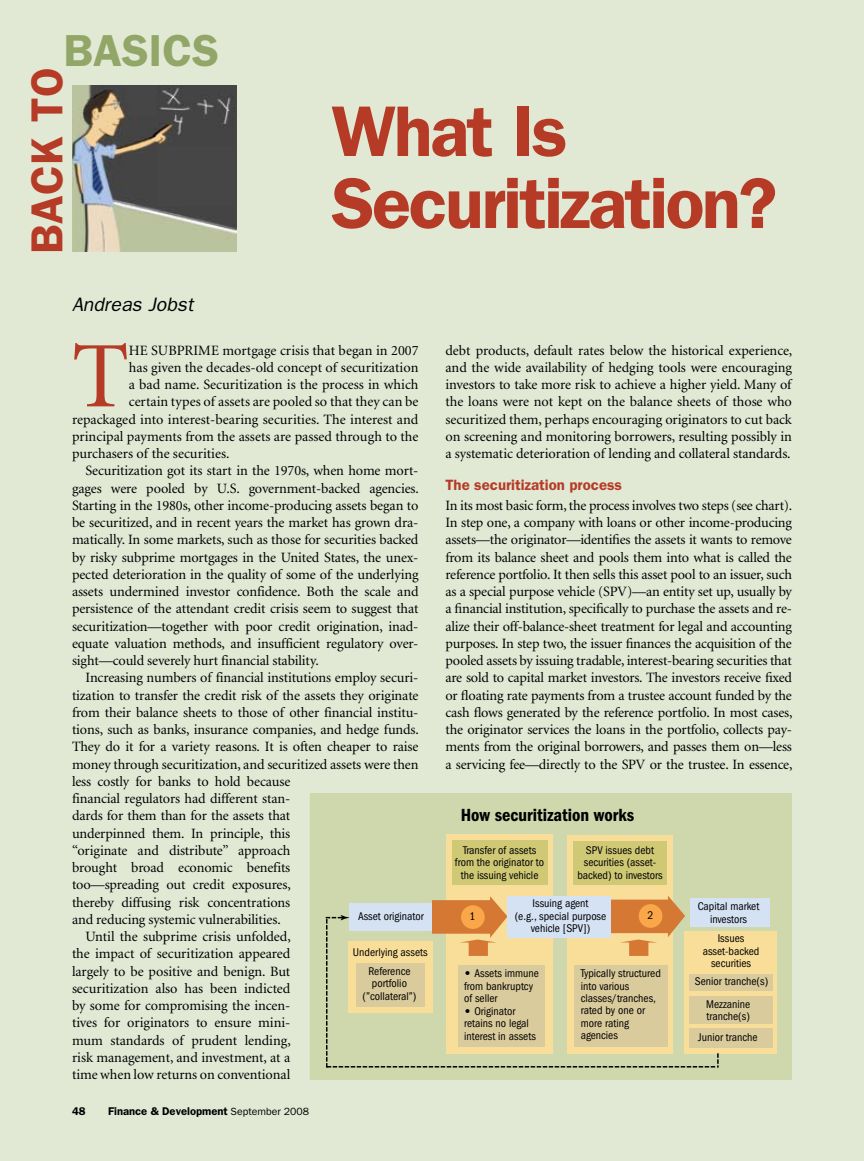
<style>
.page{position:relative;width:864px;height:1161px;background:#e1e9d5}
.page>*{position:absolute;margin:0;border:0;box-sizing:border-box;transform-origin:0 0}
.t1{font:93.9px "Minion";color:#b63b26}
.t2{font:600 72px/72px "Franklin Gothic";letter-spacing:-.035em;color:#b63b26}
.t3{font:600 45px "Franklin Gothic";color:#b63b26}
.t4{font:600 45px "Franklin Gothic";color:#91a667}
.t5{font:italic 19.5px "Franklin Gothic";color:#000}
.t6{font:600 condensed 18.15px "Franklin Gothic";color:#000}
.t7{font:600 15px "Franklin Gothic";color:#b63b26}
.t8{font:14.25px/17.2px "Minion";letter-spacing:-.01em;color:#000;text-align:justify}
.t9{font:condensed 11.55px/12.5px "Franklin Gothic";color:#000}
.t10{font:600 11.25px "Franklin Gothic";color:#000}
.s1{font-weight:600;font-stretch:normal}
.s2{font-weight:400;font-size:10.5px}
</style>
<div class="page">
<img style="left:72px;top:86px;width:164px;height:165px">
<div style="left:310px;top:794px;width:482px;height:286px;background:#cfd7ac"></div>
<div style="left:568px;top:835px;width:105px;height:219px;background:#f8de98"></div>
<div style="left:446px;top:834px;width:107px;height:220px;background:#f8de98"></div>
<div style="left:690px;top:899px;width:80px;height:28px;background:#d5e2f4"></div>
<div style="left:452px;top:840px;width:96px;height:44px;background:#cfc976"></div>
<div style="left:573px;top:841px;width:94px;height:43px;background:#cfc976"></div>
<div style="left:684px;top:931px;width:92px;height:122px;background:#f8de98"></div>
<div style="left:689px;top:974px;width:83px;height:17px;background:#dacb9c"></div>
<div style="left:689px;top:996px;width:83px;height:28px;background:#dacb9c"></div>
<div style="left:689px;top:1028px;width:83px;height:20px;background:#dacb9c"></div>
<svg style="left:326px;top:896px;width:393px;height:172px"></svg>
<h3 class="t4" style="left:63px;top:24px;width:157px">BASICS</h3>
<h3 class="t3" style="left:21px;top:254px;width:187px;rotate:-90deg">BACK TO</h3>
<h3 class="t5" style="left:72px;top:293px;width:123px">Andreas Jobst</h3>
<h2 class="t2" style="left:332px;top:95px;width:447px">What Is<br>Securitization?</h2>
<h1 class="t1" style="left:72px;top:330px;width:58px">T</h1>
<p class="t8" style="left:129px;top:342px;width:32px">he subp</p>
<p class="t8" style="left:185px;top:342px;width:235px">rime mortgage crisis that began in 2007</p>
<p class="t8" style="left:446px;top:342px;width:348px">debt products, default rates below the historical experience, and the wide availability of hedging tools were encouraging investors to take more risk to achieve a higher yield. Many of the loans were not kept on the balance sheets of those who securitized them, perhaps encouraging originators to cut back on screening and monitoring borrowers, resulting possibly in a systematic deterioration of lending and collateral standards.</p>
<p class="t7" style="left:446px;top:476px;width:178px">The securitization process</p>
<p class="t8" style="left:446px;top:497px;width:348px">In its most basic form, the process involves two steps (see chart).<br>In step one, a company with loans or other income-producing assets—the originator—identifies the assets it wants to remove from its balance sheet and pools them into what is called the reference portfolio. It then sells this asset pool to an issuer, such as a special purpose vehicle (SPV)—an entity set up, usually by a financial institution, specifically to purchase the assets and re&shy;alize their off-balance-sheet treatment for legal and accounting purposes. In step two, the issuer finances the acquisition of the pooled assets by issuing tradable, interest-bearing securities that are sold to capital market investors. The investors receive fixed or floating rate payments from a trustee account funded by the cash flows generated by the reference portfolio. In most cases, the originator services the loans in the portfolio, collects pay&shy;ments from the original borrowers, and passes them on—less a servicing fee—directly to the SPV or the trustee. In essence,</p>
<p class="t8" style="left:129px;top:359px;width:291px">has given the decades-old concept of securitization</p>
<p class="t8" style="left:129px;top:376px;width:291px">a bad name. Securitization is the process in which</p>
<p class="t8" style="left:129px;top:394px;width:291px">certain types of assets are pooled so that they can be</p>
<p class="t8" style="left:72px;top:411px;width:348px">repackaged into interest-bearing securities. The interest and</p>
<p class="t8" style="left:72px;top:428px;width:348px">principal payments from the assets are passed through to the</p>
<p class="t8" style="left:72px;top:445px;width:159px">purchasers of the securities.</p>
<p class="t8" style="left:86px;top:463px;width:335px">Securitization got its start in the 1970s, when home mort-</p>
<p class="t8" style="left:72px;top:480px;width:348px">gages were pooled by U.S. government-backed agencies.</p>
<p class="t8" style="left:72px;top:497px;width:348px">Starting in the 1980s, other income-producing assets began to</p>
<p class="t8" style="left:72px;top:514px;width:348px">be securitized, and in recent years the market has grown dra-</p>
<p class="t8" style="left:72px;top:532px;width:348px">matically. In some markets, such as those for securities backed</p>
<p class="t8" style="left:72px;top:549px;width:348px">by risky subprime mortgages in the United States, the unex-</p>
<p class="t8" style="left:72px;top:566px;width:348px">pected deterioration in the quality of some of the underlying</p>
<p class="t8" style="left:72px;top:583px;width:348px">assets undermined investor confidence. Both the scale and</p>
<p class="t8" style="left:72px;top:601px;width:348px">persistence of the attendant credit crisis seem to suggest that</p>
<p class="t8" style="left:72px;top:618px;width:348px">securitization—together with poor credit origination, inad-</p>
<p class="t8" style="left:72px;top:635px;width:348px">equate valuation methods, and insufficient regulatory over-</p>
<p class="t8" style="left:72px;top:652px;width:248px">sight—could severely hurt financial stability.</p>
<p class="t8" style="left:86px;top:670px;width:335px">Increasing numbers of financial institutions employ securi-</p>
<p class="t8" style="left:72px;top:687px;width:348px">tization to transfer the credit risk of the assets they originate</p>
<p class="t8" style="left:72px;top:704px;width:348px">from their balance sheets to those of other financial institu-</p>
<p class="t8" style="left:72px;top:721px;width:348px">tions, such as banks, insurance companies, and hedge funds.</p>
<p class="t8" style="left:72px;top:739px;width:348px">They do it for a variety reasons. It is often cheaper to raise</p>
<p class="t8" style="left:72px;top:756px;width:348px">money through securitization, and securitized assets were then</p>
<p class="t8" style="left:72px;top:773px;width:220px">less costly for banks to hold because</p>
<p class="t8" style="left:72px;top:790px;width:220px">financial regulators had different stan-</p>
<p class="t8" style="left:72px;top:808px;width:220px">dards for them than for the assets that</p>
<p class="t8" style="left:72px;top:825px;width:220px">underpinned them. In principle, this</p>
<p class="t8" style="left:72px;top:842px;width:220px">“originate and distribute” approach</p>
<p class="t8" style="left:72px;top:859px;width:220px">brought broad economic benefits</p>
<p class="t8" style="left:72px;top:877px;width:220px">too—spreading out credit exposures,</p>
<p class="t8" style="left:72px;top:894px;width:220px">thereby diffusing risk concentrations</p>
<p class="t8" style="left:72px;top:911px;width:210px">and reducing systemic vulnerabilities.</p>
<p class="t8" style="left:86px;top:928px;width:207px">Until the subprime crisis unfolded,</p>
<p class="t8" style="left:72px;top:946px;width:220px">the impact of securitization appeared</p>
<p class="t8" style="left:72px;top:963px;width:220px">largely to be positive and benign. But</p>
<p class="t8" style="left:72px;top:980px;width:220px">securitization also has been indicted</p>
<p class="t8" style="left:72px;top:997px;width:220px">by some for compromising the incen-</p>
<p class="t8" style="left:72px;top:1015px;width:220px">tives for originators to ensure mini-</p>
<p class="t8" style="left:72px;top:1032px;width:220px">mum standards of prudent lending,</p>
<p class="t8" style="left:72px;top:1049px;width:220px">risk management, and investment, at a</p>
<p class="t8" style="left:72px;top:1066px;width:220px">time when low returns on conventional</p>
<p class="t9" style="left:322px;top:729px;width:98px;line-height:14px">Author: B2B, 6/28/08<br>Proof</p>
<p class="t6" style="left:461px;top:804px;width:175px">How securitization works</p>
<p class="t9" style="left:455px;top:844px;width:91px;text-align:center">Transfer of assets from the originator to the issuing vehicle</p>
<p class="t9" style="left:577px;top:844px;width:87px;text-align:center">SPV issues debt securities (asset&shy;backed) to investors</p>
<p class="t9" style="left:515px;top:897px;width:93px;text-align:center">Issuing agent<br>(e.g., special purpose vehicle [SPV])</p>
<p class="t9" style="left:698px;top:900px;width:63px">Capital market</p>
<p class="t9" style="left:647px;top:909px;width:7px">2</p>
<p class="t9" style="left:358px;top:910px;width:67px">Asset originator</p>
<p class="t9" style="left:470px;top:910px;width:7px">1</p>
<p class="t9" style="left:710px;top:913px;width:38px">investors</p>
<p class="t9" style="left:703px;top:932px;width:58px;text-align:center">Issues asset-backed securities</p>
<p class="t9" style="left:353px;top:946px;width:76px">Underlying assets</p>
<p class="t9" style="left:363px;top:965px;width:55px;text-align:center">Reference portfolio (”collateral”)</p>
<p class="t9" style="left:695px;top:975px;width:75px">Senior tranche(s)</p>
<p class="t9" style="left:698px;top:1031px;width:61px">Junior tranche</p>
<p class="t9" style="left:581px;top:967px;width:82px">Typically structured into various classes/tranches, rated by one or more rating agencies</p>
<p class="t9" style="left:464px;top:968px;width:77px"><span class="s1">•</span> Assets immune from bankruptcy of seller</p>
<p class="t9" style="left:464px;top:1005px;width:73px"><span class="s1">•</span> Originator retains no legal interest in assets</p>
<p class="t9" style="left:706px;top:998px;width:45px">Mezzanine tranche(s)</p>
<p class="t10" style="left:72px;top:1105px;width:15px">48</p>
<p class="t10" style="left:108px;top:1105px;width:203px">Finance &amp; Development <span class="s2">September 2008</span></p>
</div>
